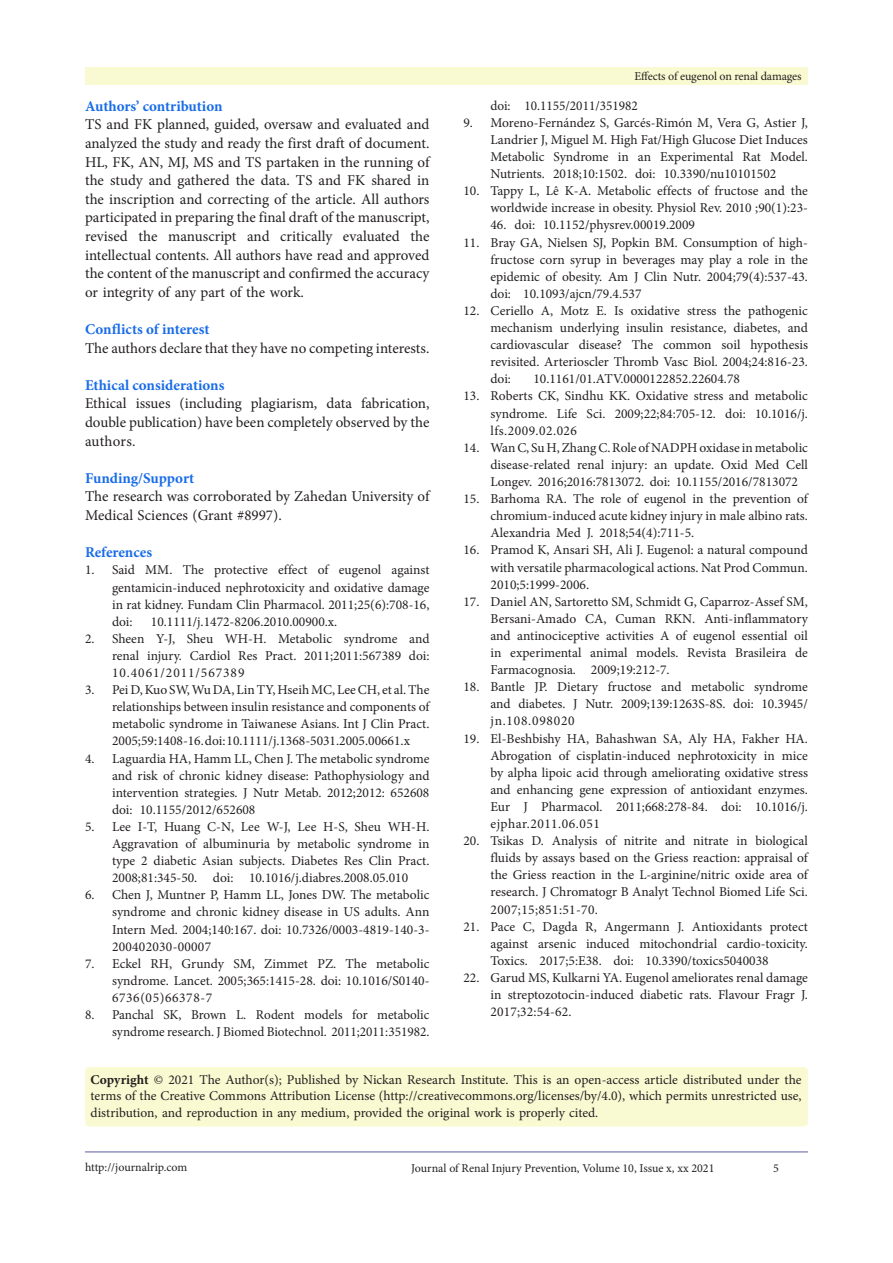
<style>
.page{position:relative;width:893px;height:1263px;background:#fff}
.page>*{position:absolute;margin:0;border:0;box-sizing:border-box;transform-origin:0 0}
.t1{font:15px/18.6px "Minion Pro";color:#231f20;text-align:justify}
.t2{font:700 15px "Minion Pro";letter-spacing:-.005em;color:#196ce8}
.t3{font:13.5px/17.1px "Minion Pro";color:#231f20;text-align:justify}
.t4{font:12px "Minion Pro";letter-spacing:-.01em;color:#231f20}
.s1{font-weight:700}
</style>
<div class="page">
<hr style="left:85px;top:1152px;width:723px;height:1px;background:#5e5ca5">
<div style="left:85px;top:68px;width:723px;height:17px;background:#fafad2"></div>
<div style="left:85px;top:1067px;width:723px;height:59px;background:#fafad2;border-radius:4px"></div>
<p class="t2" style="left:85px;top:95px;width:139px">Authors’ contribution</p>
<p class="t1" style="left:85px;top:115px;width:346px">TS and FK planned, guided, oversaw and evaluated and analyzed the study and ready the first draft of document.<br>HL, FK, AN, MJ, MS and TS partaken in the running of the study and gathered the data. TS and FK shared in the inscription and correcting of the article. All authors participated in preparing the final draft of the manuscript, revised the manuscript and critically evaluated the intellectual contents. All authors have read and approved the content of the manuscript and confirmed the accuracy or integrity of any part of the work.</p>
<p class="t2" style="left:85px;top:319px;width:126px">Conflicts of interest</p>
<p class="t1" style="left:85px;top:339px;width:346px">The authors declare that they have no competing interests.</p>
<p class="t2" style="left:85px;top:374px;width:141px">Ethical considerations</p>
<p class="t1" style="left:85px;top:394px;width:346px">Ethical issues (including plagiarism, data fabrication, double publication) have been completely observed by the authors.</p>
<p class="t2" style="left:85px;top:467px;width:111px">Funding/Support</p>
<p class="t1" style="left:85px;top:487px;width:346px">The research was corroborated by Zahedan University of<br>Medical Sciences (Grant #8997).</p>
<p class="t2" style="left:85px;top:542px;width:69px">References</p>
<p class="t3" style="left:112px;top:562px;width:319px;text-indent:-27px">1. Said MM. The protective effect of eugenol against gentamicin‐induced nephrotoxicity and oxidative damage in rat kidney. Fundam Clin Pharmacol. 2011;25(6):708-16, doi:</p>
<p class="t3" style="left:151px;top:613px;width:188px">10.1111/j.1472-8206.2010.00900.x.</p>
<p class="t3" style="left:112px;top:630px;width:319px;text-indent:-27px">2. Sheen Y-J, Sheu WH-H. Metabolic syndrome and renal injury. Cardiol Res Pract. 2011;2011:567389 doi:<br>10.4061/2011/567389</p>
<p class="t3" style="left:112px;top:681px;width:319px;text-indent:-27px">3. Pei D, Kuo SW, Wu DA, Lin TY, Hseih MC, Lee CH, et al. The relationships between insulin resistance and components of metabolic syndrome in Taiwanese Asians. Int J Clin Pract.<br>2005;59:1408-16. doi: 10.1111/j.1368-5031.2005.00661.x</p>
<p class="t3" style="left:112px;top:750px;width:319px;text-indent:-27px">4. Laguardia HA, Hamm LL, Chen J. The metabolic syndrome and risk of chronic kidney disease: Pathophysiology and intervention strategies. J Nutr Metab. 2012;2012: 652608 doi: 10.1155/2012/652608</p>
<p class="t3" style="left:112px;top:818px;width:319px;text-indent:-27px">5. Lee I-T, Huang C-N, Lee W-J, Lee H-S, Sheu WH-H.<br>Aggravation of albuminuria by metabolic syndrome in type 2 diabetic Asian subjects. Diabetes Res Clin Pract.<br>2008;81:345-50. doi: 10.1016/j.diabres.2008.05.010</p>
<p class="t3" style="left:112px;top:886px;width:319px;text-indent:-27px">6. Chen J, Muntner P, Hamm LL, Jones DW. The metabolic syndrome and chronic kidney disease in US adults. Ann Intern Med. 2004;140:167. doi: 10.7326/0003-4819-140-3- 200402030-00007</p>
<p class="t3" style="left:112px;top:955px;width:319px;text-indent:-27px">7. Eckel RH, Grundy SM, Zimmet PZ. The metabolic syndrome. Lancet. 2005;365:1415-28. doi: 10.1016/S0140- 6736(05)66378-7</p>
<p class="t3" style="left:85px;top:1006px;width:346px;text-align:right">8. Panchal SK, Brown L. Rodent models for metabolic syndrome research. J Biomed Biotechnol. 2011;2011:351982.</p>
<p class="t4" style="left:634px;top:68px;width:169px">Effects of eugenol on renal damages</p>
<p class="t3" style="left:490px;top:97px;width:149px">doi: 10.1155/2011/351982</p>
<p class="t3" style="left:490px;top:114px;width:319px;text-indent:-27px">9. Moreno-Fernández S, Garcés-Rimón M, Vera G, Astier J, Landrier J, Miguel M. High Fat/High Glucose Diet Induces Metabolic Syndrome in an Experimental Rat Model.<br>Nutrients. 2018;10:1502. doi: 10.3390/nu10101502</p>
<p class="t3" style="left:463px;top:182px;width:346px;text-align:right">10. Tappy L, Lê K-A. Metabolic effects of fructose and the worldwide increase in obesity. Physiol Rev. 2010 ;90(1):23-</p>
<p class="t3" style="left:490px;top:217px;width:206px">46. doi: 10.1152/physrev.00019.2009</p>
<p class="t3" style="left:490px;top:234px;width:319px;text-indent:-27px">11. Bray GA, Nielsen SJ, Popkin BM. Consumption of high&shy;fructose corn syrup in beverages may play a role in the epidemic of obesity. Am J Clin Nutr. 2004;79(4):537-43. doi: 10.1093/ajcn/79.4.537</p>
<p class="t3" style="left:490px;top:302px;width:319px;text-indent:-27px">12. Ceriello A, Motz E. Is oxidative stress the pathogenic mechanism underlying insulin resistance, diabetes, and cardiovascular disease? The common soil hypothesis revisited. Arterioscler Thromb Vasc Biol. 2004;24:816-23. doi:</p>
<p class="t3" style="left:533px;top:371px;width:208px">10.1161/01.ATV.0000122852.22604.78</p>
<p class="t3" style="left:490px;top:388px;width:319px;text-indent:-27px">13. Roberts CK, Sindhu KK. Oxidative stress and metabolic syndrome. Life Sci. 2009;22;84:705-12. doi: 10.1016/j. lfs.2009.02.026</p>
<p class="t3" style="left:490px;top:439px;width:319px;text-indent:-27px">14. Wan C, Su H, Zhang C. Role of NADPH oxidase in metabolic disease-related renal injury: an update. Oxid Med Cell Longev. 2016;2016:7813072. doi: 10.1155/2016/7813072</p>
<p class="t3" style="left:490px;top:490px;width:319px;text-indent:-27px">15. Barhoma RA. The role of eugenol in the prevention of chromium-induced acute kidney injury in male albino rats.<br>Alexandria Med J. 2018;54(4):711-5.</p>
<p class="t3" style="left:490px;top:542px;width:319px;text-indent:-27px">16. Pramod K, Ansari SH, Ali J. Eugenol: a natural compound with versatile pharmacological actions. Nat Prod Commun.<br>2010;5:1999-2006.</p>
<p class="t3" style="left:490px;top:593px;width:319px;text-indent:-27px">17. Daniel AN, Sartoretto SM, Schmidt G, Caparroz-Assef SM, Bersani-Amado CA, Cuman RKN. Anti-inflammatory and antinociceptive activities A of eugenol essential oil in experimental animal models. Revista Brasileira de Farmacognosia. 2009;19:212-7.</p>
<p class="t3" style="left:490px;top:678px;width:319px;text-indent:-27px">18. Bantle JP. Dietary fructose and metabolic syndrome and diabetes. J Nutr. 2009;139:1263S-8S. doi: 10.3945/ jn.108.098020</p>
<p class="t3" style="left:490px;top:730px;width:319px;text-indent:-27px">19. El-Beshbishy HA, Bahashwan SA, Aly HA, Fakher HA.<br>Abrogation of cisplatin-induced nephrotoxicity in mice by alpha lipoic acid through ameliorating oxidative stress and enhancing gene expression of antioxidant enzymes.<br>Eur J Pharmacol. 2011;668:278-84. doi: 10.1016/j. ejphar.2011.06.051</p>
<p class="t3" style="left:490px;top:832px;width:319px;text-indent:-27px">20. Tsikas D. Analysis of nitrite and nitrate in biological fluids by assays based on the Griess reaction: appraisal of the Griess reaction in the L-arginine/nitric oxide area of research. J Chromatogr B Analyt Technol Biomed Life Sci.<br>2007;15;851:51-70.</p>
<p class="t3" style="left:490px;top:918px;width:319px;text-indent:-27px">21. Pace C, Dagda R, Angermann J. Antioxidants protect against arsenic induced mitochondrial cardio-toxicity.<br>Toxics. 2017;5:E38. doi: 10.3390/toxics5040038</p>
<p class="t3" style="left:490px;top:969px;width:319px;text-indent:-27px">22. Garud MS, Kulkarni YA. Eugenol ameliorates renal damage in streptozotocin‐induced diabetic rats. Flavour Fragr J.<br>2017;32:54-62.</p>
<p class="t3" style="left:91px;top:1071px;width:713px;line-height:16.5px"><span class="s1">Copyright</span> © 2021 The Author(s); Published by Nickan Research Institute. This is an open-access article distributed under the terms of the Creative Commons Attribution License (http://creativecommons.org/licenses/by/4.0), which permits unrestricted use, distribution, and reproduction in any medium, provided the original work is properly cited.</p>
<p class="t4" style="left:85px;top:1159px;width:104px">http://journalrip.com</p>
<p class="t4" style="left:411px;top:1160px;width:305px">Journal of Renal Injury Prevention, Volume 10, Issue x, xx 2021</p>
<p class="t4" style="left:773px;top:1160px;width:7px">5</p>
</div>
